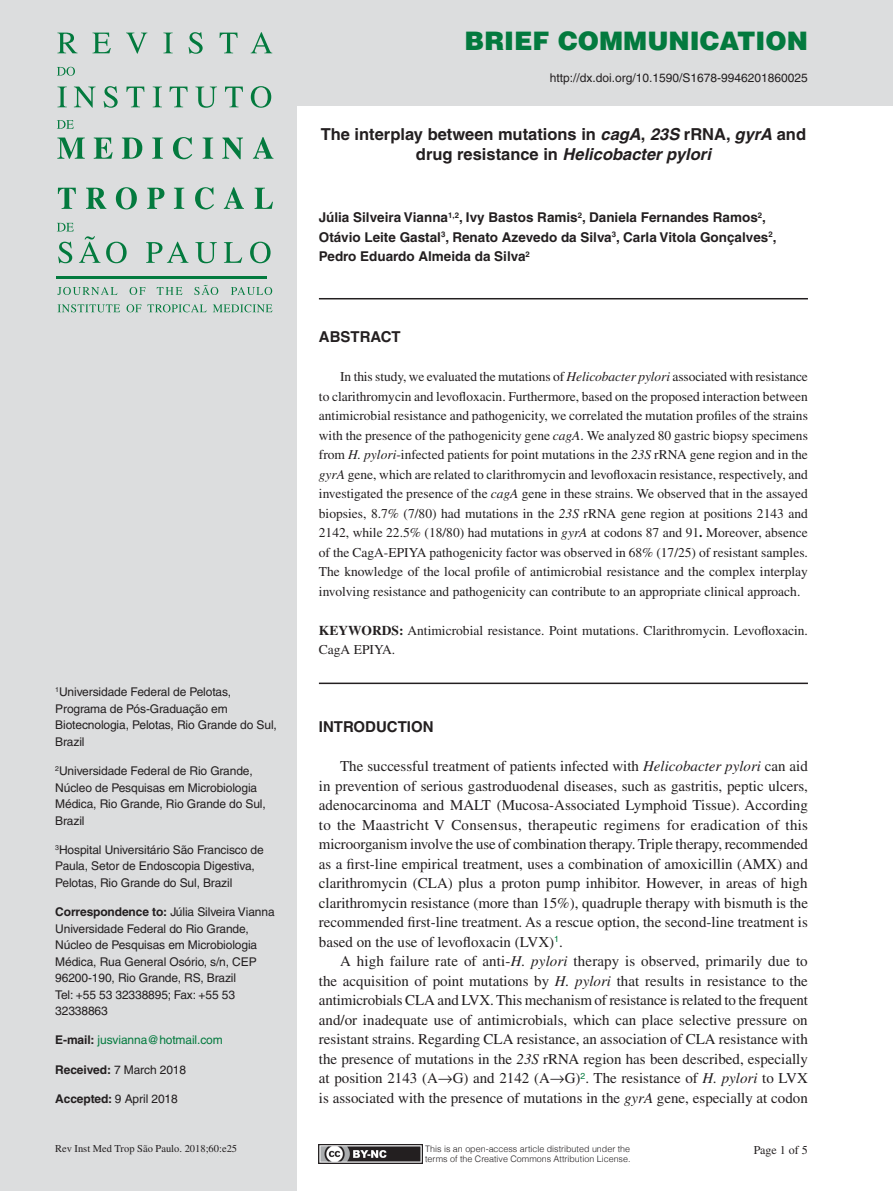
<style>
.page{position:relative;width:893px;height:1191px;background:#fff}
.page>*{position:absolute;margin:0;border:0;box-sizing:border-box;transform-origin:0 0}
.t1{font:900 25.5px "Helvetica";color:#037a3e}
.Título{font:700 16.5px/19.8px "Helvetica";color:#231f20;text-align:center}
.t2{font:15px/19.5px "Times";color:#231f20;text-align:justify}
.Seção{font:700 15px "Helvetica";color:#231f20}
.Resumo{font:13.5px/19.5px "Times";color:#231f20;text-align:justify}
.Autores{font:700 13.5px/19.5px "Helvetica";color:#231f20}
.Keywords{font:13.5px/19.5px "Times";color:#231f20}
.Rodapé{font:12px/16.5px "Helvetica";letter-spacing:-.01em;color:#231f20}
.Rodapé-2{font:12px "Helvetica";letter-spacing:-.01em;color:#037a3e}
.t3{font:12px "Times";color:#231f20}
.t4{font:10.5px "Times";color:#231f20}
.t5{font:300 8.85px "Helvetica";color:#231f20}
.s1{font-style:italic}
.s2{font-weight:700}
.s3{font-weight:700;color:#231f20}
</style>
<div class="page">
<div style="left:0;top:0;width:297px;height:1191px;background:#dcddde"></div>
<div style="left:22px;top:0;width:871px;height:106px;background:#dcddde"></div>
<svg style="left:57px;top:33px;width:21px;height:20px"></svg>
<svg style="left:92px;top:33px;width:19px;height:20px"></svg>
<svg style="left:126px;top:33px;width:21px;height:21px"></svg>
<svg style="left:163px;top:33px;width:10px;height:20px"></svg>
<svg style="left:189px;top:32px;width:14px;height:22px"></svg>
<svg style="left:220px;top:33px;width:18px;height:20px"></svg>
<svg style="left:251px;top:32px;width:21px;height:21px"></svg>
<svg style="left:57px;top:87px;width:10px;height:20px"></svg>
<svg style="left:74px;top:87px;width:22px;height:21px"></svg>
<svg style="left:104px;top:86px;width:14px;height:22px"></svg>
<svg style="left:126px;top:87px;width:18px;height:20px"></svg>
<svg style="left:153px;top:87px;width:9px;height:20px"></svg>
<svg style="left:170px;top:87px;width:18px;height:20px"></svg>
<svg style="left:195px;top:87px;width:22px;height:21px"></svg>
<svg style="left:225px;top:87px;width:18px;height:20px"></svg>
<svg style="left:251px;top:86px;width:20px;height:22px"></svg>
<svg style="left:57px;top:137px;width:28px;height:22px"></svg>
<svg style="left:94px;top:137px;width:19px;height:22px"></svg>
<svg style="left:122px;top:137px;width:20px;height:22px"></svg>
<svg style="left:152px;top:137px;width:11px;height:22px"></svg>
<svg style="left:173px;top:137px;width:19px;height:22px"></svg>
<svg style="left:203px;top:137px;width:10px;height:22px"></svg>
<svg style="left:222px;top:137px;width:21px;height:22px"></svg>
<svg style="left:253px;top:137px;width:20px;height:22px"></svg>
<svg style="left:58px;top:188px;width:18px;height:21px"></svg>
<svg style="left:86px;top:188px;width:20px;height:21px"></svg>
<svg style="left:116px;top:187px;width:21px;height:22px"></svg>
<svg style="left:147px;top:188px;width:17px;height:21px"></svg>
<svg style="left:174px;top:188px;width:10px;height:21px"></svg>
<svg style="left:195px;top:187px;width:19px;height:22px"></svg>
<svg style="left:224px;top:187px;width:20px;height:22px"></svg>
<svg style="left:255px;top:188px;width:18px;height:21px"></svg>
<svg style="left:146px;top:242px;width:43px;height:21px"></svg>
<svg style="left:195px;top:242px;width:22px;height:21px"></svg>
<svg style="left:224px;top:242px;width:18px;height:21px"></svg>
<svg style="left:250px;top:242px;width:21px;height:21px"></svg>
<svg style="left:57px;top:223px;width:70px;height:40px"></svg>
<svg style="left:57px;top:120px;width:17px;height:9px"></svg>
<svg style="left:57px;top:67px;width:18px;height:9px"></svg>
<svg style="left:57px;top:287px;width:60px;height:8px"></svg>
<svg style="left:130px;top:287px;width:15px;height:8px"></svg>
<svg style="left:157px;top:287px;width:25px;height:8px"></svg>
<svg style="left:194px;top:285px;width:24px;height:10px"></svg>
<svg style="left:231px;top:287px;width:41px;height:8px"></svg>
<svg style="left:58px;top:304px;width:62px;height:8px"></svg>
<svg style="left:127px;top:304px;width:14px;height:8px"></svg>
<svg style="left:147px;top:304px;width:60px;height:8px"></svg>
<svg style="left:213px;top:304px;width:59px;height:8px"></svg>
<hr style="left:56px;top:276px;width:210px;height:2px;background:#037a3e">
<img style="left:319px;top:1144px;width:103px;height:19px">
<hr style="left:319px;top:298px;width:489px;height:1px;background:#231f20">
<hr style="left:319px;top:682px;width:489px;height:2px;background:#231f20">
<h1 class="t1" style="left:465px;top:24px;width:345px">BRIEF COMMUNICATION</h1>
<p class="Rodapé" style="left:550px;top:69px;width:260px">http://dx.doi.org/10.1590/S1678-9946201860025</p>
<p class="Título" style="left:321px;top:124px;width:487px">The interplay between mutations in <span class="s1">cagA</span>, <span class="s1">23S</span> rRNA, <span class="s1">gyrA</span> and drug resistance in <span class="s1">Helicobacter pylori</span></p>
<p class="Autores" style="left:319px;top:207px;width:459px">Júlia Silveira Vianna<sup>1,2</sup>, Ivy Bastos Ramis<sup>2</sup>, Daniela Fernandes Ramos<sup>2</sup>,<br>Otávio Leite Gastal<sup>3</sup>, Renato Azevedo da Silva<sup>3</sup>, Carla Vitola Gonçalves<sup>2</sup>,<br>Pedro Eduardo Almeida da Silva<sup>2</sup></p>
<p class="Rodapé" style="left:55px;top:684px;width:223px"><sup>1</sup>Universidade Federal de Pelotas,<br>Programa de Pós-Graduação em<br>Biotecnologia, Pelotas, Rio Grande do Sul,<br>Brazil</p>
<p class="Rodapé" style="left:55px;top:762px;width:212px"><sup>2</sup>Universidade Federal de Rio Grande,<br>Núcleo de Pesquisas em Microbiologia<br>Médica, Rio Grande, Rio Grande do Sul,<br>Brazil</p>
<p class="Rodapé" style="left:55px;top:841px;width:210px"><sup>3</sup>Hospital Universitário São Francisco de<br>Paula, Setor de Endoscopia Digestiva,<br>Pelotas, Rio Grande do Sul, Brazil</p>
<p class="Rodapé" style="left:55px;top:903px;width:221px"><span class="s2">Correspondence to:</span> Júlia Silveira Vianna<br>Universidade Federal do Rio Grande,<br>Núcleo de Pesquisas em Microbiologia<br>Médica, Rua General Osório, s/n, CEP<br>96200-190, Rio Grande, RS, Brazil<br>Tel: +55 53 32338895; Fax: +55 53<br>32338863</p>
<p class="Rodapé-2" style="left:55px;top:1033px;width:169px"><span class="s3">E-mail:</span> jusvianna@hotmail.com</p>
<p class="Rodapé" style="left:55px;top:1061px;width:132px"><span class="s2">Received:</span> 7 March 2018</p>
<p class="Rodapé" style="left:55px;top:1090px;width:124px"><span class="s2">Accepted:</span> 9 April 2018</p>
<p class="Seção" style="left:319px;top:328px;width:83px">ABSTRACT</p>
<p class="Resumo" style="left:319px;top:367px;width:491px;text-indent:21px">In this study, we evaluated the mutations of <span class="s1">Helicobacter pylori</span> associated with resistance to clarithromycin and levofloxacin. Furthermore, based on the proposed interaction between antimicrobial resistance and pathogenicity, we correlated the mutation profiles of the strains with the presence of the pathogenicity gene <span class="s1">cagA</span>. We analyzed 80 gastric biopsy specimens from <span class="s1">H. pylori</span>-infected patients for point mutations in the <span class="s1">23S</span> rRNA gene region and in the <span class="s1">gyrA</span> gene, which are related to clarithromycin and levofloxacin resistance, respectively, and investigated the presence of the <span class="s1">cagA</span> gene in these strains. We observed that in the assayed biopsies, 8.7% (7/80) had mutations in the <span class="s1">23S</span> rRNA gene region at positions 2143 and 2142, while 22.5% (18/80) had mutations in <span class="s1">gyrA</span> at codons 87 and 91<span class="s2">.</span> Moreover, absence of the CagA-EPIYA pathogenicity factor was observed in 68% (17/25) of resistant samples.<br>The knowledge of the local profile of antimicrobial resistance and the complex interplay involving resistance and pathogenicity can contribute to an appropriate clinical approach.</p>
<p class="Keywords" style="left:319px;top:620px;width:491px"><span class="s2">KEYWORDS:</span> Antimicrobial resistance. Point mutations. Clarithromycin. Levofloxacin.<br>CagA EPIYA.</p>
<p class="Seção" style="left:319px;top:718px;width:116px">INTRODUCTION</p>
<p class="t2" style="left:319px;top:756px;width:491px;text-indent:21px">The successful treatment of patients infected with <span class="s1">Helicobacter pylori</span> can aid in prevention of serious gastroduodenal diseases, such as gastritis, peptic ulcers, adenocarcinoma and MALT (Mucosa-Associated Lymphoid Tissue). According to the Maastricht V Consensus, therapeutic regimens for eradication of this microorganism involve the use of combination therapy. Triple therapy, recommended as a first-line empirical treatment, uses a combination of amoxicillin (AMX) and clarithromycin (CLA) plus a proton pump inhibitor. However, in areas of high clarithromycin resistance (more than 15%), quadruple therapy with bismuth is the recommended first-line treatment. As a rescue option, the second-line treatment is based on the use of levofloxacin (LVX)<sup>1</sup>.</p>
<p class="t2" style="left:319px;top:951px;width:491px;text-indent:21px">A high failure rate of anti-<span class="s1">H. pylori</span> therapy is observed, primarily due to the acquisition of point mutations by <span class="s1">H. pylori</span> that results in resistance to the antimicrobials CLA and LVX. This mechanism of resistance is related to the frequent and/or inadequate use of antimicrobials, which can place selective pressure on resistant strains. Regarding CLA resistance, an association of CLA resistance with the presence of mutations in the <span class="s1">23S</span> rRNA region has been described, especially at position 2143 (A→G) and 2142 (A→G)<sup>2</sup>. The resistance of <span class="s1">H. pylori</span> to LVX is associated with the presence of mutations in the <span class="s1">gyrA</span> gene, especially at codon</p>
<p class="t4" style="left:55px;top:1143px;width:183px">Rev Inst Med Trop São Paulo. 2018;60:e25</p>
<p class="t3" style="left:754px;top:1142px;width:56px">Page 1 of 5</p>
<p class="t5" style="left:425px;top:1141px;width:207px">This is an open-access article distributed under the</p>
<p class="t5" style="left:425px;top:1152px;width:207px">terms of the Creative Commons Attribution License.</p>
</div>
